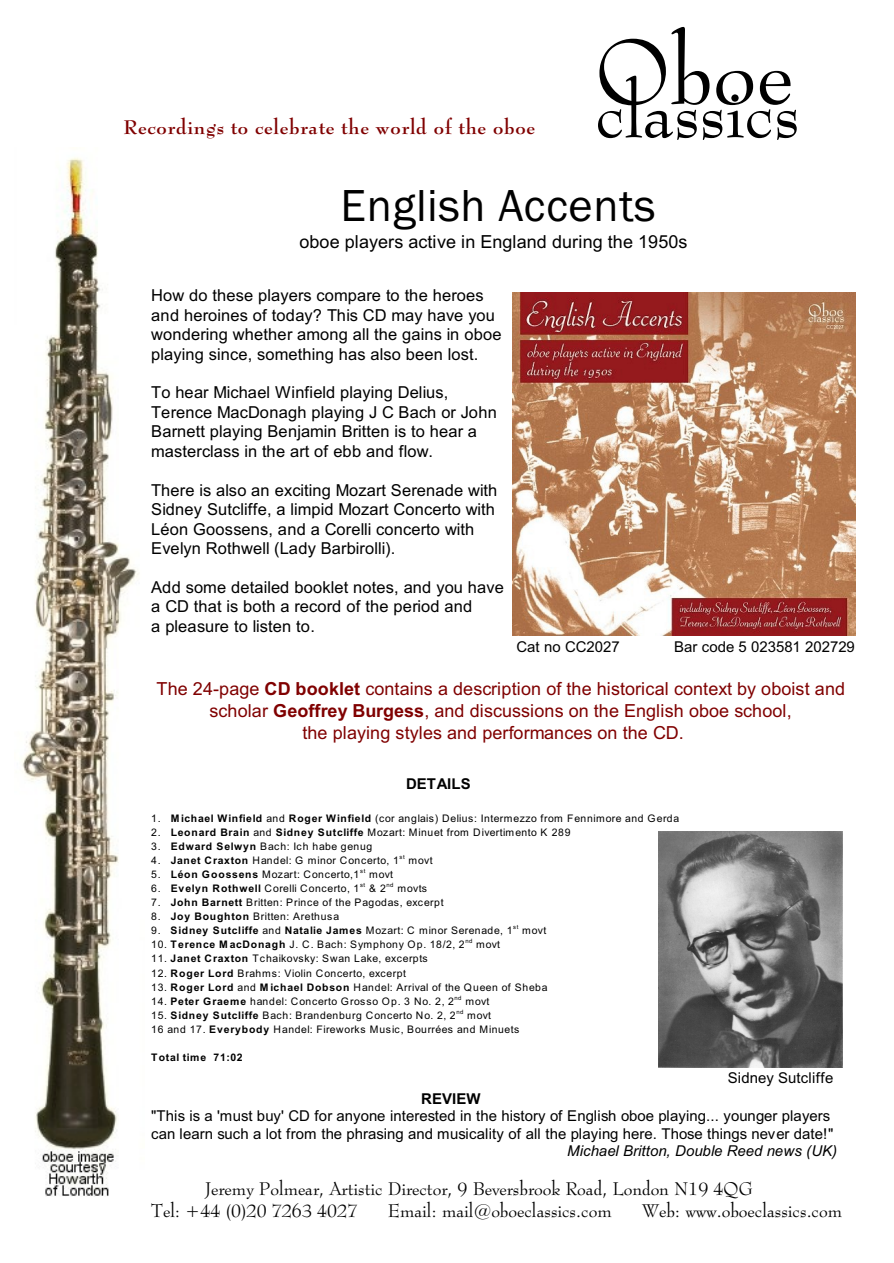
<style>
.page{position:relative;width:894px;height:1263px;background:#fff}
.page>*{position:absolute;margin:0;border:0;box-sizing:border-box;transform-origin:0 0}
.t1{font:89.85px "Bernhard Mod BT";color:#000}
.t2{font:72px "Bernhard Mod BT";color:#000}
.t3{font:46.5px "Franklin Gothic";letter-spacing:.01em;color:#000}
.t4{font:700 19.5px "Bernhard Mod BT";letter-spacing:.035em;color:#800000}
.t5{font:18px "Arial";letter-spacing:.005em;color:#800000}
.t6{font:18px/22.4px "Bernhard Mod BT";color:#000}
.t7{font:18px "Arial";color:#000}
.t8{font:16.5px/19.5px "Arial";letter-spacing:.005em;color:#000}
.t9{font:15px/17.2px "Arial";color:#000}
.t10{font:italic 15px "Arial";letter-spacing:.005em;color:#000}
.t11{font:700 15px "Arial";letter-spacing:.01em;color:#000}
.t12{font:10.5px "Arial";letter-spacing:.045em;color:#000}
.t13{font:10.5px "Arial";letter-spacing:.065em;color:#000}
.t14{font:10.5px "Arial";letter-spacing:.07em;color:#000}
.t15{font:700 10.5px "Arial";letter-spacing:.07em;color:#000}
.t16{font:6px "Arial";letter-spacing:.085em;color:#000}
.s1{font-weight:700}
</style>
<div class="page">
<img style="left:22px;top:157px;width:117px;height:1039px">
<img style="left:512px;top:292px;width:344px;height:344px">
<img style="left:659px;top:832px;width:183px;height:235px">
<h3 class="t4" style="left:123px;top:119px;width:413px">Recordings to celebrate the world of the oboe</h3>
<h1 class="t1" style="left:595px;top:35px;width:199px">Oboe</h1>
<h2 class="t2" style="left:595px;top:82px;width:206px">classics</h2>
<h3 class="t3" style="left:341px;top:189px;width:317px">English Accents</h3>
<h3 class="t7" style="left:300px;top:235px;width:389px">oboe players active in England during the 1950s</h3>
<h3 class="t8" style="left:151px;top:287px;width:352px">How do these players compare to the heroes and heroines of today? This CD may have you wondering whether among all the gains in oboe playing since, something has also been lost.</h3>
<h3 class="t8" style="left:151px;top:384px;width:347px">To hear Michael Winfield playing Delius, Terence MacDonagh playing J C Bach or John Barnett playing Benjamin Britten is to hear a masterclass in the art of ebb and flow.</h3>
<h3 class="t8" style="left:151px;top:482px;width:348px">There is also an exciting Mozart Serenade with Sidney Sutcliffe, a limpid Mozart Concerto with Léon Goossens, and a Corelli concerto with Evelyn Rothwell (Lady Barbirolli).</h3>
<h3 class="t8" style="left:151px;top:579px;width:354px">Add some detailed booklet notes, and you have a CD that is both a record of the period and<br>a pleasure to listen to.</h3>
<h3 class="t9" style="left:517px;top:639px;width:105px">Cat no CC2027</h3>
<h3 class="t9" style="left:674px;top:639px;width:182px">Bar code 5 023581 202729</h3>
<h3 class="t5" style="left:157px;top:682px;width:690px">The 24-page <span class="s1">CD booklet</span> contains a description of the historical context by oboist and</h3>
<h3 class="t5" style="left:210px;top:704px;width:584px">scholar <span class="s1">Geoffrey Burgess</span>, and discussions on the English oboe school,</h3>
<h3 class="t5" style="left:302px;top:726px;width:383px">the playing styles and performances on the CD.</h3>
<h3 class="t11" style="left:406px;top:778px;width:66px">DETAILS</h3>
<p class="t12" style="left:151px;top:814px;width:530px">1. <span class="s1">M ichael Winfield</span> and <span class="s1">Roger Winfield</span> (cor anglais) Delius: Intermezzo from Fennimore and Gerda</p>
<p class="t12" style="left:151px;top:828px;width:421px">2. <span class="s1">Leonard Brain</span> and <span class="s1">Sidney Sutcliffe</span> Mozart: Minuet from Divertimento K 289</p>
<p class="t14" style="left:151px;top:843px;width:223px">3. <span class="s1">Edward Selwyn</span> Bach: Ich habe genug</p>
<p class="t12" style="left:151px;top:857px;width:283px">4. <span class="s1">Janet Craxton</span> Handel: G minor Concerto, 1 movt</p>
<p class="t16" style="left:400px;top:855px;width:7px">st</p>
<p class="t16" style="left:360px;top:869px;width:7px">st</p>
<p class="t12" style="left:151px;top:885px;width:277px">6. <span class="s1">Evelyn Rothwell</span> Corelli Concerto, 1 &amp; 2 movts</p>
<p class="t12" style="left:151px;top:871px;width:243px">5. <span class="s1">Léon Goossens</span> Mozart: Concerto,1 movt</p>
<p class="t16" style="left:360px;top:883px;width:7px">st</p>
<p class="t16" style="left:387px;top:883px;width:8px">nd</p>
<p class="t12" style="left:151px;top:899px;width:294px">7. <span class="s1">John Barnett</span> Britten: Prince of the Pagodas, excerpt</p>
<p class="t12" style="left:151px;top:913px;width:189px">8. <span class="s1">Joy Boughton</span> Britten: Arethusa</p>
<p class="t12" style="left:151px;top:927px;width:397px">9. <span class="s1">Sidney Sutcliffe</span> and <span class="s1">Natalie James</span> Mozart: C minor Serenade, 1 movt</p>
<p class="t16" style="left:513px;top:925px;width:7px">st</p>
<p class="t16" style="left:465px;top:939px;width:8px">nd</p>
<p class="t13" style="left:151px;top:941px;width:350px">10. <span class="s1">Terence MacDonagh</span> J. C. Bach: Symphony Op. 18/2, 2 movt</p>
<p class="t12" style="left:151px;top:955px;width:278px">11. <span class="s1">Janet Craxton</span> Tchaikovsky: Swan Lake, excerpts</p>
<p class="t12" style="left:151px;top:969px;width:256px">12. <span class="s1">Roger Lord</span> Brahms: Violin Concerto, excerpt</p>
<p class="t12" style="left:151px;top:983px;width:398px">13. <span class="s1">Roger Lord</span> and <span class="s1">Michael Dobson</span> Handel: Arrival of the Queen of Sheba</p>
<p class="t13" style="left:151px;top:997px;width:340px">14. <span class="s1">Peter Graeme</span> handel: Concerto Grosso Op. 3 No. 2, 2 movt</p>
<p class="t16" style="left:455px;top:995px;width:8px">nd</p>
<p class="t13" style="left:151px;top:1011px;width:341px">15. <span class="s1">Sidney Sutcliffe</span> Bach: Brandenburg Concerto No. 2, 2 movt</p>
<p class="t16" style="left:456px;top:1009px;width:8px">nd</p>
<p class="t12" style="left:151px;top:1025px;width:370px">16 and 17. <span class="s1">Everybody</span> Handel: Fireworks Music, Bourrées and Minuets</p>
<p class="t15" style="left:151px;top:1053px;width:93px">Total time 71:02</p>
<h3 class="t11" style="left:421px;top:1093px;width:61px">REVIEW</h3>
<h3 class="t9" style="left:151px;top:1109px;width:684px">"This is a 'must buy' CD for anyone interested in the history of English oboe playing... younger players can learn such a lot from the phrasing and musicality of all the playing here. Those things never date!"</h3>
<h3 class="t10" style="left:567px;top:1145px;width:272px">Michael Britton, Double Reed news (UK)</h3>
<h3 class="t6" style="left:151px;top:1179px;width:603px;text-indent:54px">Jeremy Polmear, Artistic Director, 9 Beversbrook Road, London N19 4QG<br>Tel: +44 (0)20 7263 4027</h3>
<h3 class="t9" style="left:728px;top:1071px;width:107px">Sidney Sutcliffe</h3>
<h3 class="t6" style="left:388px;top:1201px;width:226px">Email: mail@oboeclassics.com</h3>
<h3 class="t6" style="left:642px;top:1201px;width:202px">Web: www.oboeclassics.com</h3>
</div>
